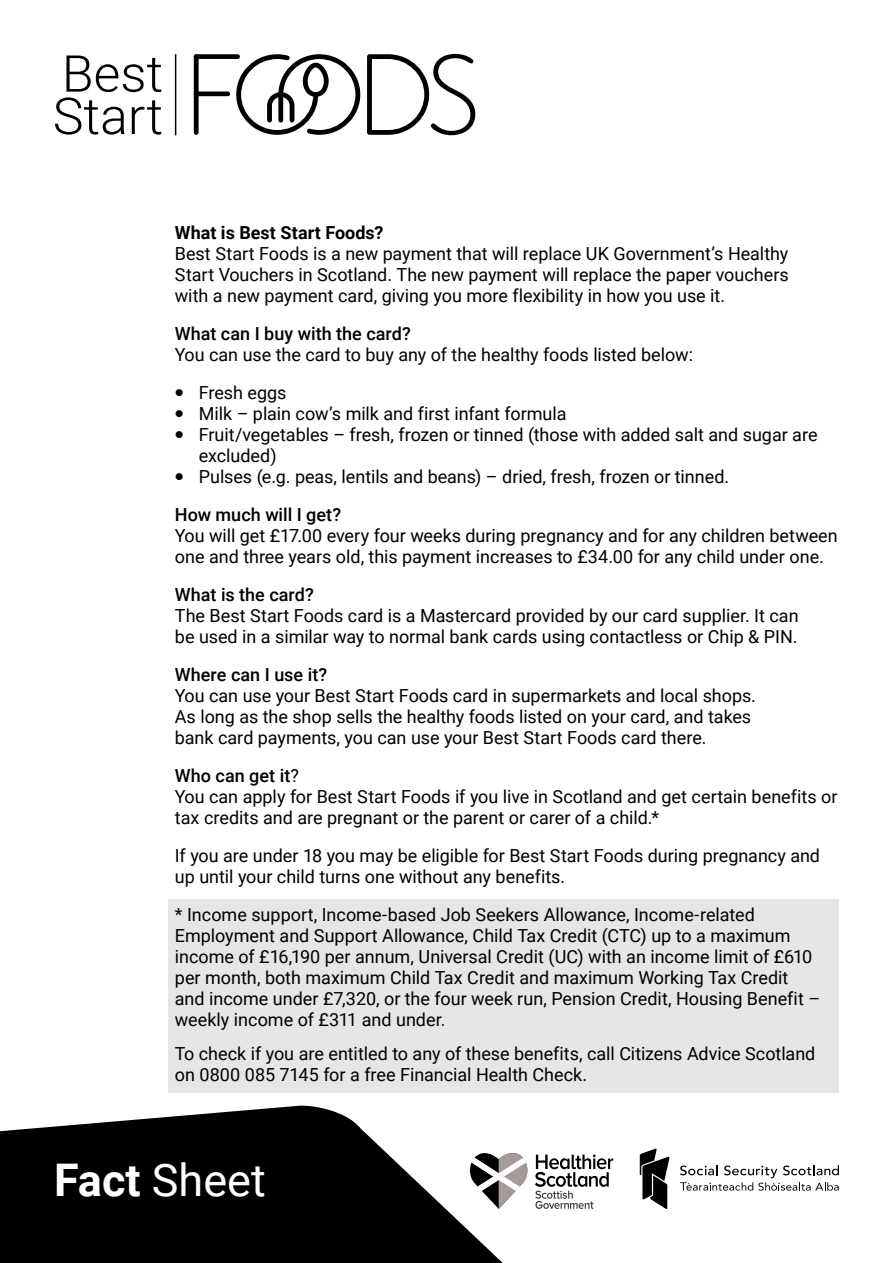
<style>
.page{position:relative;width:893px;height:1263px;background:#fff}
.page>*{position:absolute;margin:0;border:0;box-sizing:border-box;transform-origin:0 0}
.t1{font:45px "Roboto";color:#fff}
.t2{font:18px/21px "Roboto";color:#000}
.t3{font:500 18px "Roboto";color:#000}
.t4{font:700 18px "Roboto";color:#000}
.s1{font-weight:500}
.s2{font-weight:700}
</style>
<div class="page">
<svg style="left:680px;top:1165px;width:159px;height:26px"></svg>
<svg style="left:640px;top:1148px;width:30px;height:61px"></svg>
<svg style="left:0;top:1105px;width:614px;height:158px;fill:#000"></svg>
<hr style="left:175px;top:54px;width:1px;height:81px;background:#000">
<svg style="left:194px;top:54px;width:166px;height:81px"></svg>
<svg style="left:55px;top:55px;width:106px;height:80px"></svg>
<svg style="left:367px;top:54px;width:108px;height:81px"></svg>
<svg style="left:535px;top:1154px;width:78px;height:55px"></svg>
<svg style="left:469px;top:1153px;width:60px;height:56px"></svg>
<div style="left:169px;top:899px;width:670px;height:194px;background:#e6e6e6"></div>
<p class="t4" style="left:175px;top:220px;width:210px">What is Best Start Foods?</p>
<p class="t2" style="left:175px;top:242px;width:615px;text-align:justify">Best Start Foods is a new payment that will replace UK Government’s Healthy Start Vouchers in Scotland. The new payment will replace the paper vouchers with a new payment card, giving you more flexibility in how you use it.</p>
<p class="t3" style="left:175px;top:321px;width:237px">What can I buy with the card?</p>
<p class="t2" style="left:175px;top:343px;width:520px">You can use the card to buy any of the healthy foods listed below:</p>
<p class="t2" style="left:175px;top:381px;width:113px">● Fresh eggs</p>
<p class="t2" style="left:175px;top:402px;width:393px">● Milk – plain cow’s milk and first infant formula</p>
<p class="t2" style="left:199px;top:423px;width:620px;text-indent:-24px">● Fruit/vegetables – fresh, frozen or tinned (those with added salt and sugar are excluded)</p>
<p class="t2" style="left:175px;top:457px;width:556px;line-height:38px">● Pulses (e.g. peas, lentils and beans) – dried, fresh, frozen or tinned.<br><span class="s1">How much will I get?</span></p>
<p class="t2" style="left:175px;top:524px;width:664px">You will get £17.00 every four weeks during pregnancy and for any children between one and three years old, this payment increases to £34.00 for any child under one.</p>
<p class="t3" style="left:175px;top:582px;width:140px">What is the card?</p>
<p class="t2" style="left:175px;top:604px;width:625px">The Best Start Foods card is a Mastercard provided by our card supplier. It can be used in a similar way to normal bank cards using contactless or Chip &amp; PIN.</p>
<p class="t3" style="left:175px;top:662px;width:154px">Where can I use it?</p>
<p class="t2" style="left:175px;top:684px;width:583px">You can use your Best Start Foods card in supermarkets and local shops.<br>As long as the shop sells the healthy foods listed on your card, and takes bank card payments, you can use your Best Start Foods card there.</p>
<p class="t2" style="left:175px;top:764px;width:664px"><span class="s1">Who can get it</span>?<br>You can apply for Best Start Foods if you live in Scotland and get certain benefits or tax credits and are pregnant or the parent or carer of a child.*</p>
<p class="t2" style="left:175px;top:844px;width:647px">If you are under 18 you may be eligible for Best Start Foods during pregnancy and up until your child turns one without any benefits.</p>
<p class="t2" style="left:175px;top:903px;width:647px">* Income support, Income-based Job Seekers Allowance, Income-related Employment and Support Allowance, Child Tax Credit (CTC) up to a maximum income of £16,190 per annum, Universal Credit (UC) with an income limit of £610 per month, both maximum Child Tax Credit and maximum Working Tax Credit and income under £7,320, or the four week run, Pension Credit, Housing Benefit – weekly income of £311 and under.</p>
<p class="t2" style="left:175px;top:1042px;width:642px">To check if you are entitled to any of these benefits, call Citizens Advice Scotland on 0800 085 7145 for a free Financial Health Check.</p>
<h1 class="t1" style="left:54px;top:1148px;width:213px"><span class="s2">Fact</span> Sheet</h1>
</div>
